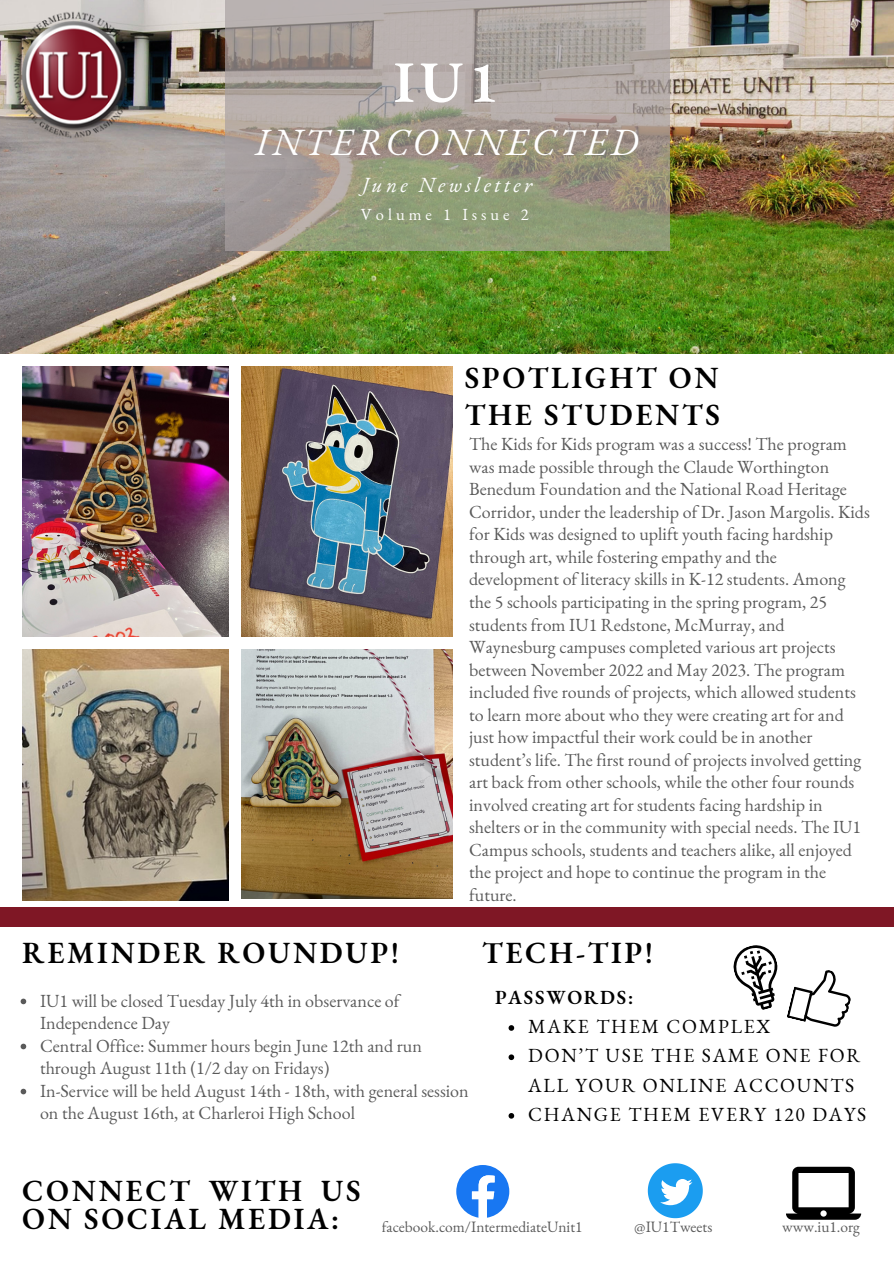
<style>
.page{position:relative;width:894px;height:1264px;background:#fff}
.page>*{position:absolute;margin:0;border:0;box-sizing:border-box;transform-origin:0 0}
.t1{font:600 58.5px "EB Garamond";color:#fff}
.t2{font:italic 37.5px "EB Garamond";letter-spacing:.09em;color:#fff}
.t3{font:600 30px/28.2px "EB Garamond";letter-spacing:.09em;color:#000}
.t4{font:italic 21px "EB Garamond";letter-spacing:.16em;color:#fff}
.t5{font:19.5px/29.2px "EB Garamond";letter-spacing:.09em;color:#000}
.t6{font:600 19.5px "EB Garamond";letter-spacing:.09em;color:#000}
.t7{font:18px/22.5px "EB Garamond";color:#000}
.t8{font:16.5px "EB Garamond";letter-spacing:.24em;color:#fff}
.t9{font:15.45px "EB Garamond";color:#000}
</style>
<div class="page">
<img style="left:0;top:0;width:893px;height:353px">
<div style="left:0;top:907px;width:893px;height:19px;background:#7f1725"></div>
<svg style="left:225px;top:0;width:444px;height:250px;background:#a39e91"></svg>
<img style="left:9px;top:8px;width:131px;height:136px">
<svg style="left:647px;top:1163px;width:55px;height:55px"></svg>
<svg style="left:456px;top:1165px;width:53px;height:52px"></svg>
<svg style="left:786px;top:1166px;width:74px;height:53px"></svg>
<img style="left:22px;top:650px;width:206px;height:250px">
<img style="left:22px;top:367px;width:206px;height:269px">
<img style="left:241px;top:650px;width:211px;height:248px">
<img style="left:241px;top:367px;width:211px;height:269px">
<svg style="left:21px;top:998px;width:5px;height:6px"></svg>
<svg style="left:21px;top:1043px;width:5px;height:6px"></svg>
<svg style="left:21px;top:1088px;width:5px;height:6px"></svg>
<svg style="left:733px;top:945px;width:118px;height:82px"></svg>
<svg style="left:508px;top:1025px;width:6px;height:5px"></svg>
<svg style="left:508px;top:1054px;width:6px;height:6px"></svg>
<svg style="left:508px;top:1113px;width:6px;height:5px"></svg>
<p class="t1" style="left:393px;top:43px;width:106px">IU1</p>
<p class="t2" style="left:255px;top:117px;width:385px">INTERCONNECTED</p>
<p class="t4" style="left:362px;top:171px;width:171px">June Newsletter</p>
<p class="t8" style="left:361px;top:204px;width:169px">Volume 1 Issue 2</p>
<p class="t3" style="left:464px;top:358px;width:257px;line-height:37.2px">SPOTLIGHT ON<br>THE STUDENTS</p>
<p class="t7" style="left:469px;top:432px;width:402px">The Kids for Kids program was a success! The program was made possible through the Claude Worthington Benedum Foundation and the National Road Heritage Corridor, under the leadership of Dr. Jason Margolis. Kids for Kids was designed to uplift youth facing hardship through art, while fostering empathy and the development of literacy skills in K-12 students. Among the 5 schools participating in the spring program, 25 students from IU1 Redstone, McMurray, and Waynesburg campuses completed various art projects between November 2022 and May 2023. The program included five rounds of projects, which allowed students to learn more about who they were creating art for and just how impactful their work could be in another student’s life. The first round of projects involved getting art back from other schools, while the other four rounds involved creating art for students facing hardship in shelters or in the community with special needs. The IU1<br>Campus schools, students and teachers alike, all enjoyed the project and hope to continue the program in the future.</p>
<p class="t3" style="left:22px;top:937px;width:378px">REMINDER ROUNDUP!</p>
<p class="t7" style="left:40px;top:988px;width:430px">IU1 will be closed Tuesday July 4th in observance of Independence Day<br>Central Office: Summer hours begin June 12th and run through August 11th (1/2 day on Fridays)<br>In-Service will be held August 14th - 18th, with general session on the August 16th, at Charleroi High School</p>
<p class="t3" style="left:482px;top:937px;width:173px">TECH-TIP!</p>
<p class="t6" style="left:495px;top:984px;width:140px">PASSWORDS:</p>
<p class="t5" style="left:528px;top:1011px;width:244px">MAKE THEM COMPLEX</p>
<p class="t5" style="left:528px;top:1040px;width:333px">DON’T USE THE SAME ONE FOR<br>ALL YOUR ONLINE ACCOUNTS</p>
<p class="t5" style="left:528px;top:1099px;width:339px">CHANGE THEM EVERY 120 DAYS</p>
<p class="t3" style="left:22px;top:1176px;width:340px">CONNECT WITH US<br>ON SOCIAL MEDIA:</p>
<p class="t9" style="left:381px;top:1216px;width:202px">facebook.com/IntermediateUnit1</p>
<p class="t9" style="left:634px;top:1216px;width:80px">@IU1Tweets</p>
<p class="t9" style="left:782px;top:1216px;width:79px">www.iu1.org</p>
</div>
